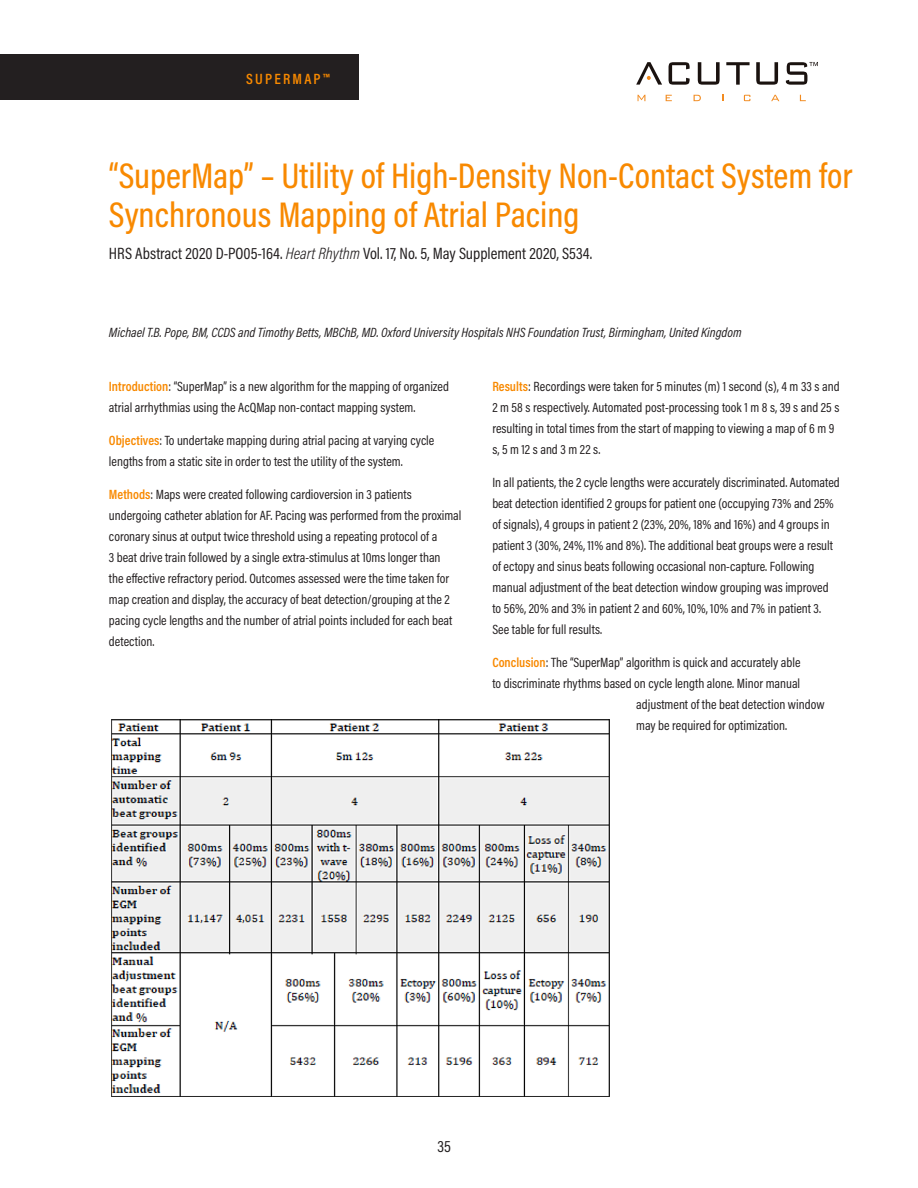
<style>
.page{position:relative;width:918px;height:1188px;background:#fff}
.page>*{position:absolute;margin:0;border:0;box-sizing:border-box;transform-origin:0 0}
.t1{font:500 36px/38.8px "Acumin Pro Cond";color:#f88900}
.PUBLICATION{font:16.5px "Acumin Pro Cond";color:#231f20}
.t2{font:600 15px "Acumin Pro Cond";letter-spacing:.145em;color:#f88900}
.TEXT{font:13.5px/21px "Acumin Pro Cond";color:#231f20}
.AUTHORS{font:13.5px/21px "Acumin Pro Cond";color:#231f20}
.AUTHORS-2{font:italic 13.5px "Acumin Pro Cond";color:#231f20}
.s1{font-weight:300;font-style:italic}
.s2{font-weight:600;color:#f88900}
</style>
<div class="page">
<div style="left:0;top:54px;width:359px;height:46px;background:#231f20"></div>
<svg style="left:638px;top:95px;width:7px;height:6px"></svg>
<svg style="left:666px;top:95px;width:6px;height:6px"></svg>
<svg style="left:694px;top:95px;width:7px;height:6px"></svg>
<svg style="left:744px;top:95px;width:6px;height:6px"></svg>
<svg style="left:771px;top:95px;width:8px;height:6px"></svg>
<svg style="left:800px;top:95px;width:6px;height:6px"></svg>
<svg style="left:669px;top:62px;width:21px;height:23px"></svg>
<svg style="left:698px;top:62px;width:22px;height:23px"></svg>
<svg style="left:726px;top:62px;width:24px;height:23px"></svg>
<svg style="left:756px;top:62px;width:22px;height:23px"></svg>
<svg style="left:636px;top:62px;width:26px;height:23px"></svg>
<svg style="left:786px;top:62px;width:32px;height:23px"></svg>
<img style="left:112px;top:720px;width:497px;height:377px">
<p class="t2" style="left:246px;top:69px;width:85px">SUPERMAP™</p>
<p class="t1" style="left:109px;top:156px;width:745px">“SuperMap” – Utility of High-Density Non-Contact System for<br>Synchronous Mapping of Atrial Pacing</p>
<p class="PUBLICATION" style="left:109px;top:242px;width:485px">HRS Abstract 2020 D-PO05-164. <span class="s1">Heart Rhythm</span> Vol. 17, No. 5, May Supplement 2020, S534.</p>
<p class="AUTHORS-2" style="left:109px;top:324px;width:634px">Michael T.B. Pope, BM, CCDS and Timothy Betts, MBChB, MD. Oxford University Hospitals NHS Foundation Trust, Birmingham, United Kingdom</p>
<p class="AUTHORS" style="left:109px;top:376px;width:342px"><span class="s2">Introduction</span>: “SuperMap” is a new algorithm for the mapping of organized atrial arrhythmias using the AcQMap non-contact mapping system.</p>
<p class="TEXT" style="left:109px;top:430px;width:327px"><span class="s2">Objectives</span>: To undertake mapping during atrial pacing at varying cycle lengths from a static site in order to test the utility of the system.</p>
<p class="TEXT" style="left:109px;top:484px;width:354px"><span class="s2">Methods</span>: Maps were created following cardioversion in 3 patients undergoing catheter ablation for AF. Pacing was performed from the proximal coronary sinus at output twice threshold using a repeating protocol of a<br>3 beat drive train followed by a single extra-stimulus at 10ms longer than<br>the effective refractory period. Outcomes assessed were the time taken for map creation and display, the accuracy of beat detection/grouping at the 2 pacing cycle lengths and the number of atrial points included for each beat detection.</p>
<p class="TEXT" style="left:492px;top:376px;width:349px"><span class="s2">Results</span>: Recordings were taken for 5 minutes (m) 1 second (s), 4 m 33 s and 2 m 58 s respectively. Automated post-processing took 1 m 8 s, 39 s and 25 s resulting in total times from the start of mapping to viewing a map of 6 m 9 s, 5 m 12 s and 3 m 22 s.</p>
<p class="TEXT" style="left:492px;top:472px;width:349px">In all patients, the 2 cycle lengths were accurately discriminated. Automated beat detection identified 2 groups for patient one (occupying 73% and 25% of signals), 4 groups in patient 2 (23%, 20%, 18% and 16%) and 4 groups in patient 3 (30%, 24%, 11% and 8%). The additional beat groups were a result of ectopy and sinus beats following occasional non-capture. Following manual adjustment of the beat detection window grouping was improved to 56%, 20% and 3% in patient 2 and 60%, 10%, 10% and 7% in patient 3.<br>See table for full results.</p>
<p class="TEXT" style="left:492px;top:652px;width:310px"><span class="s2">Conclusion</span>: The “SuperMap” algorithm is quick and accurately able</p>
<p class="TEXT" style="left:492px;top:673px;width:309px">to discriminate rhythms based on cycle length alone. Minor manual</p>
<p class="TEXT" style="left:636px;top:694px;width:190px">adjustment of the beat detection window</p>
<p class="TEXT" style="left:636px;top:715px;width:152px">may be required for optimization.</p>
<p class="PUBLICATION" style="left:438px;top:1136px;width:15px">35</p>
</div>
